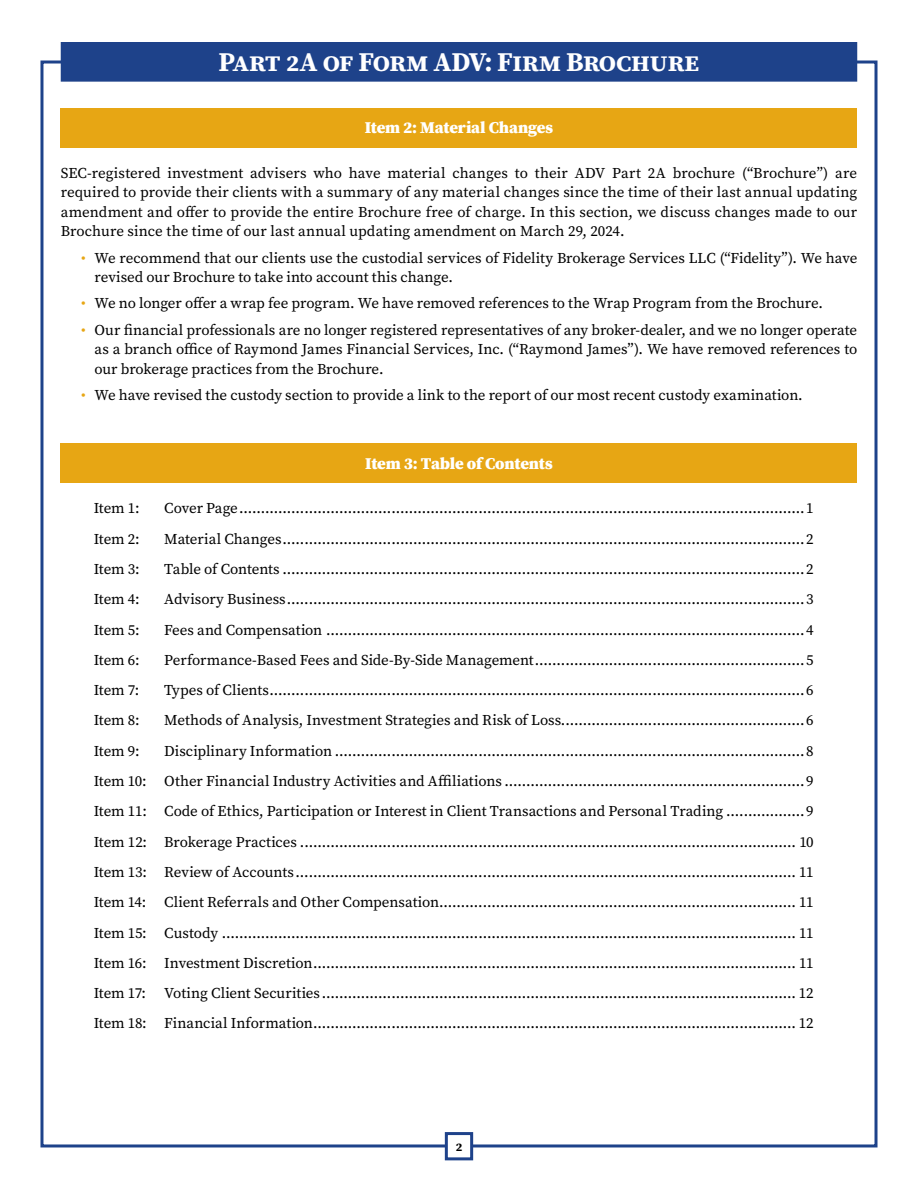
<style>
.page{position:relative;width:918px;height:1188px;background:#fff}
.page>*{position:absolute;margin:0;border:0;box-sizing:border-box;transform-origin:0 0}
.t1{font:700 27px "Source Serif Pro";letter-spacing:-.03em;color:#fff}
.t2{font:900 16.5px "Source Serif Pro";letter-spacing:-.01em;color:#fff}
.t3{font:15px/30.3px "Source Serif Pro";letter-spacing:-.005em;color:#000;text-align:justify}
.t4{font:700 13.5px "Source Serif Pro";color:#000}
.s1{color:#e7a614}
</style>
<div class="page">
<div style="left:61px;top:108px;width:796px;height:40px;background:#e7a614"></div>
<div style="left:61px;top:443px;width:796px;height:40px;background:#e7a614"></div>
<div style="left:62px;top:44px;width:794px;height:36px;background:#1e428a"></div>
<div style="left:61px;top:42px;width:796px;height:40px;border:3px solid #1e428a"></div>
<div style="left:445px;top:1132px;width:28px;height:28px;border:3px solid #1e428a"></div>
<h1 class="t1" style="left:219px;top:43px;width:482px">Part 2A of Form ADV: Firm Brochure</h1>
<p class="t2" style="left:365px;top:116px;width:190px">Item 2: Material Changes</p>
<p class="t3" style="left:61px;top:163px;width:798px;line-height:19.5px">SEC-registered investment advisers who have material changes to their ADV Part 2A brochure (“Brochure”) are required to provide their clients with a summary of any material changes since the time of their last annual updating amendment and offer to provide the entire Brochure free of charge. In this section, we discuss changes made to our Brochure since the time of our last annual updating amendment on March 29, 2024.</p>
<p class="t3" style="left:94px;top:248px;width:764px;line-height:19.5px;text-indent:-14px"><span class="s1">•</span> We recommend that our clients use the custodial services of Fidelity Brokerage Services LLC (“Fidelity”). We have revised our Brochure to take into account this change.</p>
<p class="t3" style="left:81px;top:288px;width:743px"><span class="s1">•</span> We no longer offer a wrap fee program. We have removed references to the Wrap Program from the Brochure.</p>
<p class="t3" style="left:94px;top:320px;width:764px;line-height:19.5px;text-indent:-14px"><span class="s1">•</span> Our financial professionals are no longer registered representatives of any broker-dealer, and we no longer operate as a branch office of Raymond James Financial Services, Inc. (“Raymond James”). We have removed references to our brokerage practices from the Brochure.</p>
<p class="t3" style="left:81px;top:380px;width:723px"><span class="s1">•</span> We have revised the custody section to provide a link to the report of our most recent custody examination.</p>
<p class="t2" style="left:365px;top:452px;width:189px">Item 3: Table of Contents</p>
<p class="t3" style="left:94px;top:493px;width:47px">Item 1:</p>
<p class="t3" style="left:164px;top:493px;width:651px">Cover Page..................................................................................................................................1</p>
<p class="t3" style="left:94px;top:524px;width:48px">Item 2:</p>
<p class="t3" style="left:164px;top:524px;width:651px">Material Changes........................................................................................................................2</p>
<p class="t3" style="left:94px;top:554px;width:47px">Item 3:</p>
<p class="t3" style="left:164px;top:554px;width:651px">Table of Contents ........................................................................................................................2</p>
<p class="t3" style="left:94px;top:584px;width:47px">Item 4:</p>
<p class="t3" style="left:164px;top:584px;width:651px">Advisory Business.......................................................................................................................3</p>
<p class="t3" style="left:94px;top:614px;width:47px">Item 5:</p>
<p class="t3" style="left:164px;top:614px;width:651px">Fees and Compensation ..............................................................................................................4</p>
<p class="t3" style="left:94px;top:645px;width:47px">Item 6:</p>
<p class="t3" style="left:164px;top:645px;width:651px">Performance-Based Fees and Side-By-Side Management..............................................................5</p>
<p class="t3" style="left:94px;top:675px;width:47px">Item 7:</p>
<p class="t3" style="left:164px;top:675px;width:651px">Types of Clients...........................................................................................................................6</p>
<p class="t3" style="left:94px;top:705px;width:47px">Item 8:</p>
<p class="t3" style="left:164px;top:705px;width:651px">Methods of Analysis, Investment Strategies and Risk of Loss........................................................6</p>
<p class="t3" style="left:94px;top:736px;width:47px">Item 9:</p>
<p class="t3" style="left:94px;top:736px;width:721px;text-indent:70px">Disciplinary Information ............................................................................................................8<br>Item 10: Other Financial Industry Activities and Affiliations .....................................................................9<br>Item 11: Code of Ethics, Participation or Interest in Client Transactions and Personal Trading ..................9<br>Item 12: Brokerage Practices .................................................................................................................. 10<br>Item 13: Review of Accounts ................................................................................................................... 11<br>Item 14: Client Referrals and Other Compensation.................................................................................. 11<br>Item 15: Custody .................................................................................................................................... 11<br>Item 16: Investment Discretion............................................................................................................... 11<br>Item 17: Voting Client Securities ............................................................................................................. 12<br>Item 18: Financial Information............................................................................................................... 12</p>
<p class="t4" style="left:455px;top:1137px;width:9px">2</p>
</div>
